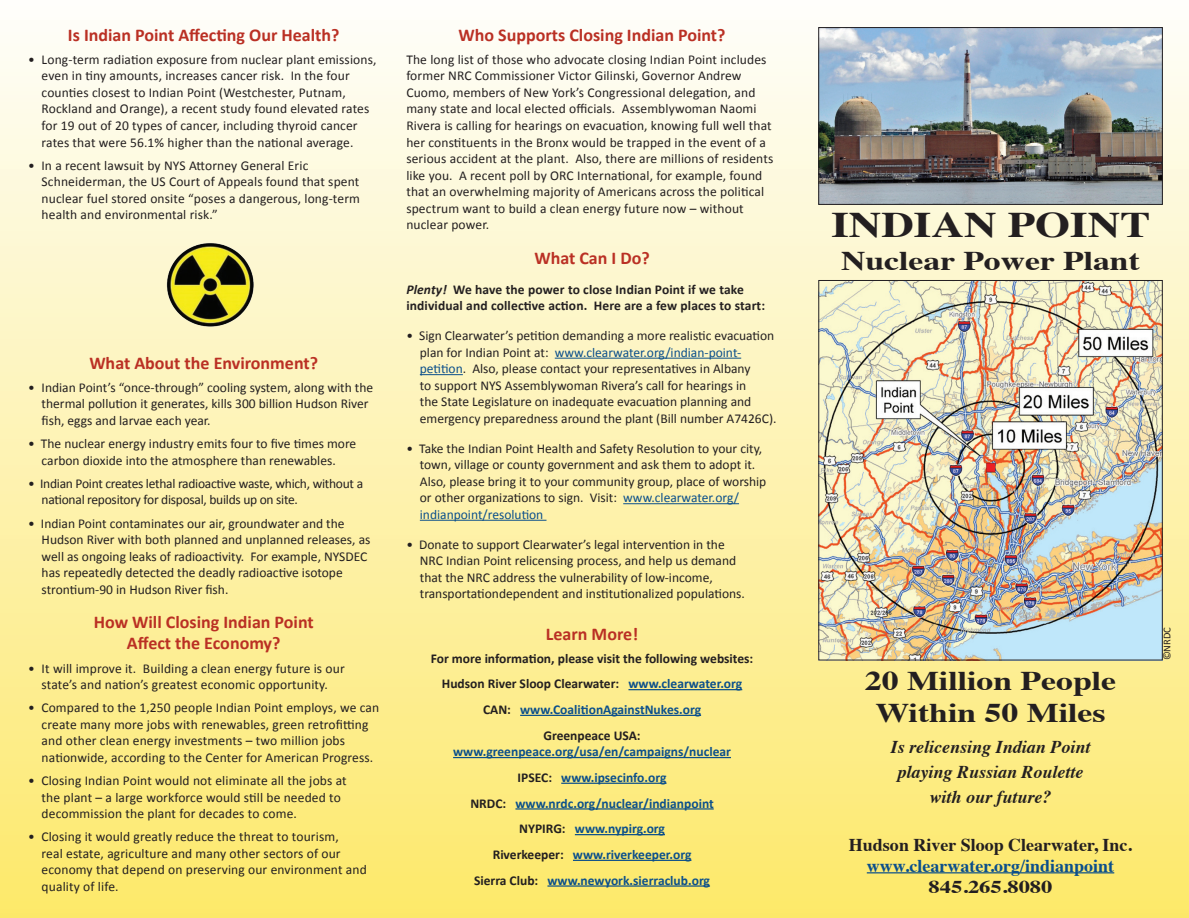
<style>
.page{position:relative;width:1189px;height:918px;background:#fff}
.page>*{position:absolute;margin:0;border:0;box-sizing:border-box;transform-origin:0 0}
.t1{font:700 36px "Times";color:#231f20;scale:1.25 1}
.t2{font:700 27px/32.4px "Times";color:#231f20;text-align:center;scale:1.25 1}
.head{font:700 18px/21px "Calibri";color:#ba3024;text-align:center}
.head-2{font:italic 700 18px "Times";color:#231f20}
.head-3{font:700 18px "Times";color:#231f20}
.head-4{font:700 18px "Times";color:#0b4f8b}
.head-5{font:700 18px "Times";color:#231f20;scale:1.25 1}
.bullet{font:13.5px/16.5px "Calibri";color:#231f20}
.text{font:700 13.5px/16.5px "Calibri";color:#0b4f8b;text-align:center}
.text-2{font:700 13.5px/16.5px "Calibri";color:#231f20}
.bullet-2{font:13.5px/16.5px "Calibri";letter-spacing:-.02em;color:#231f20}
.t3{font:10.5px "Calibri";color:#231f20}
.s1{font-style:italic}
.s2{color:#0b4f8b}
.s3{color:#231f20}
</style>
<div class="page">
<div style="left:0;top:0;width:1188px;height:917px;background:linear-gradient(to bottom,#fefdfa,#fce86b)"></div>
<img style="left:820px;top:29px;width:340px;height:174px">
<div style="left:818px;top:27px;width:344px;height:178px;border:1px solid #231f20"></div>
<hr style="left:866px;top:872px;width:248px;height:1px;background:#0b4f8b">
<hr style="left:554px;top:358px;width:187px;height:1px;background:#0b4f8b">
<hr style="left:420px;top:374px;width:43px;height:1px;background:#0b4f8b">
<hr style="left:623px;top:503px;width:116px;height:1px;background:#0b4f8b">
<hr style="left:420px;top:520px;width:126px;height:1px;background:#0b4f8b">
<hr style="left:628px;top:689px;width:114px;height:1px;background:#0b4f8b">
<hr style="left:520px;top:714px;width:181px;height:2px;background:#0b4f8b">
<hr style="left:453px;top:757px;width:278px;height:1px;background:#0b4f8b">
<hr style="left:561px;top:782px;width:105px;height:1px;background:#0b4f8b">
<hr style="left:515px;top:808px;width:198px;height:1px;background:#0b4f8b">
<hr style="left:575px;top:834px;width:90px;height:1px;background:#0b4f8b">
<hr style="left:573px;top:859px;width:118px;height:1px;background:#0b4f8b">
<hr style="left:547px;top:885px;width:163px;height:1px;background:#0b4f8b">
<img style="left:820px;top:282px;width:340px;height:376px">
<div style="left:818px;top:280px;width:344px;height:380px;border:1px solid #231f20"></div>
<img style="left:161px;top:239px;width:99px;height:88px">
<p class="head" style="left:68px;top:23px;width:273px">Is Indian Point Affecting Our Health?</p>
<p class="bullet" style="left:42px;top:51px;width:336px;text-indent:-14px">• Long-term radiation exposure from nuclear plant emissions, even in tiny amounts, increases cancer risk. In the four counties closest to Indian Point (Westchester, Putnam, Rockland and Orange), a recent study found elevated rates for 19 out of 20 types of cancer, including thyroid cancer rates that were 56.1% higher than the national average.</p>
<p class="bullet" style="left:42px;top:156px;width:320px;text-indent:-14px">• In a recent lawsuit by NYS Attorney General Eric Schneiderman, the US Court of Appeals found that spent nuclear fuel stored onsite “poses a dangerous, long-term health and environmental risk.”</p>
<p class="head" style="left:89px;top:351px;width:230px">What About the Environment?</p>
<p class="bullet" style="left:42px;top:378px;width:333px;text-indent:-14px">• Indian Point’s “once-through” cooling system, along with the thermal pollution it generates, kills 300 billion Hudson River fish, eggs and larvae each year.</p>
<p class="bullet" style="left:28px;top:435px;width:329px;text-align:center">• The nuclear energy industry emits four to five times more carbon dioxide into the atmosphere than renewables.</p>
<p class="bullet-2" style="left:42px;top:474px;width:323px;text-indent:-14px">• Indian Point creates lethal radioactive waste, which, without a national repository for disposal, builds up on site.</p>
<p class="bullet" style="left:42px;top:514px;width:330px;text-indent:-14px">• Indian Point contaminates our air, groundwater and the Hudson River with both planned and unplanned releases, as well as ongoing leaks of radioactivity. For example, NYSDEC has repeatedly detected the deadly radioactive isotope strontium-90 in Hudson River fish.</p>
<p class="head" style="left:94px;top:611px;width:221px">How Will Closing Indian Point<br>Affect the Economy?</p>
<p class="bullet" style="left:28px;top:659px;width:318px;text-align:center">• It will improve it. Building a clean energy future is our state’s and nation’s greatest economic opportunity.</p>
<p class="bullet" style="left:42px;top:699px;width:339px;text-indent:-14px">• Compared to the 1,250 people Indian Point employs, we can create many more jobs with renewables, green retrofitting and other clean energy investments – two million jobs nationwide, according to the Center for American Progress.</p>
<p class="bullet" style="left:42px;top:771px;width:306px;text-indent:-14px">• Closing Indian Point would not eliminate all the jobs at the plant – a large workforce would still be needed to decommission the plant for decades to come.</p>
<p class="bullet" style="left:42px;top:828px;width:326px;text-indent:-14px">• Closing it would greatly reduce the threat to tourism,<br>real estate, agriculture and many other sectors of our economy that depend on preserving our environment and quality of life.</p>
<p class="head" style="left:458px;top:23px;width:268px">Who Supports Closing Indian Point?</p>
<p class="bullet" style="left:406px;top:51px;width:368px">The long list of those who advocate closing Indian Point includes former NRC Commissioner Victor Gilinski, Governor Andrew Cuomo, members of New York’s Congressional delegation, and many state and local elected officials. Assemblywoman Naomi Rivera is calling for hearings on evacuation, knowing full well that her constituents in the Bronx would be trapped in the event of a serious accident at the plant. Also, there are millions of residents like you. A recent poll by ORC International, for example, found that an overwhelming majority of Americans across the political spectrum want to build a clean energy future now – without nuclear power.</p>
<p class="head" style="left:534px;top:246px;width:117px">What Can I Do?</p>
<p class="text-2" style="left:406px;top:280px;width:360px"><span class="s1">Plenty!</span> We have the power to close Indian Point if we take individual and collective action. Here are a few places to start:</p>
<p class="bullet" style="left:420px;top:327px;width:358px;text-indent:-14px">• Sign Clearwater’s petition demanding a more realistic evacuation plan for Indian Point at: <span class="s2">www.clearwater.org/indian-point&shy;petition</span>. Also, please contact your representatives in Albany<br>to support NYS Assemblywoman Rivera’s call for hearings in<br>the State Legislature on inadequate evacuation planning and emergency preparedness around the plant (Bill number A7426C).</p>
<p class="bullet" style="left:420px;top:439px;width:348px;text-indent:-14px">• Take the Indian Point Health and Safety Resolution to your city, town, village or county government and ask them to adopt it.<br>Also, please bring it to your community group, place of worship or other organizations to sign. Visit: <span class="s2">www.clearwater.org/ indianpoint/resolution</span></p>
<p class="bullet" style="left:420px;top:535px;width:326px;text-indent:-14px">• Donate to support Clearwater’s legal intervention in the NRC Indian Point relicensing process, and help us demand that the NRC address the vulnerability of low-income, transportationdependent and institutionalized populations.</p>
<p class="head" style="left:546px;top:622px;width:94px">Learn More!</p>
<p class="text-2" style="left:431px;top:649px;width:324px">For more information, please visit the following websites:</p>
<p class="text-2" style="left:442px;top:675px;width:302px">Hudson River Sloop Clearwater: <span class="s2">www.clearwater.org</span></p>
<p class="text" style="left:483px;top:700px;width:219px"><span class="s3">CAN:</span> www.CoalitionAgainstNukes.org</p>
<p class="text" style="left:453px;top:726px;width:279px"><span class="s3">Greenpeace USA: </span>www.greenpeace.org/usa/en/campaigns/nuclear</p>
<p class="text" style="left:517px;top:768px;width:150px"><span class="s3">IPSEC:</span> www.ipsecinfo.org</p>
<p class="text" style="left:470px;top:794px;width:245px"><span class="s3">NRDC:</span> www.nrdc.org/nuclear/indianpoint</p>
<p class="text" style="left:519px;top:820px;width:147px"><span class="s3">NYPIRG:</span> www.nypirg.org</p>
<p class="text" style="left:492px;top:845px;width:200px"><span class="s3">Riverkeeper:</span> www.riverkeeper.org</p>
<p class="text" style="left:474px;top:871px;width:237px"><span class="s3">Sierra Club:</span> www.newyork.sierraclub.org</p>
<p class="t1" style="left:831px;top:190px;width:256px">INDIAN POINT</p>
<p class="t2" style="left:841px;top:241px;width:240px">Nuclear Power Plant</p>
<p class="t2" style="left:864px;top:661px;width:203px">20 Million People<br>Within 50 Miles</p>
<p class="head-2" style="left:890px;top:730px;width:201px">Is relicensing Indian Point</p>
<p class="head-2" style="left:897px;top:754px;width:188px">playing Russian Roulette</p>
<p class="head-2" style="left:929px;top:779px;width:124px">with our future?</p>
<p class="head-3" style="left:848px;top:827px;width:285px">Hudson River Sloop Clearwater, Inc.</p>
<p class="head-4" style="left:866px;top:848px;width:249px">www.clearwater.org/indianpoint</p>
<p class="head-5" style="left:928px;top:869px;width:100px">845.265.8080</p>
<p class="t3" style="left:1160px;top:660px;width:35px;rotate:-90deg">©NRDC</p>
</div>
